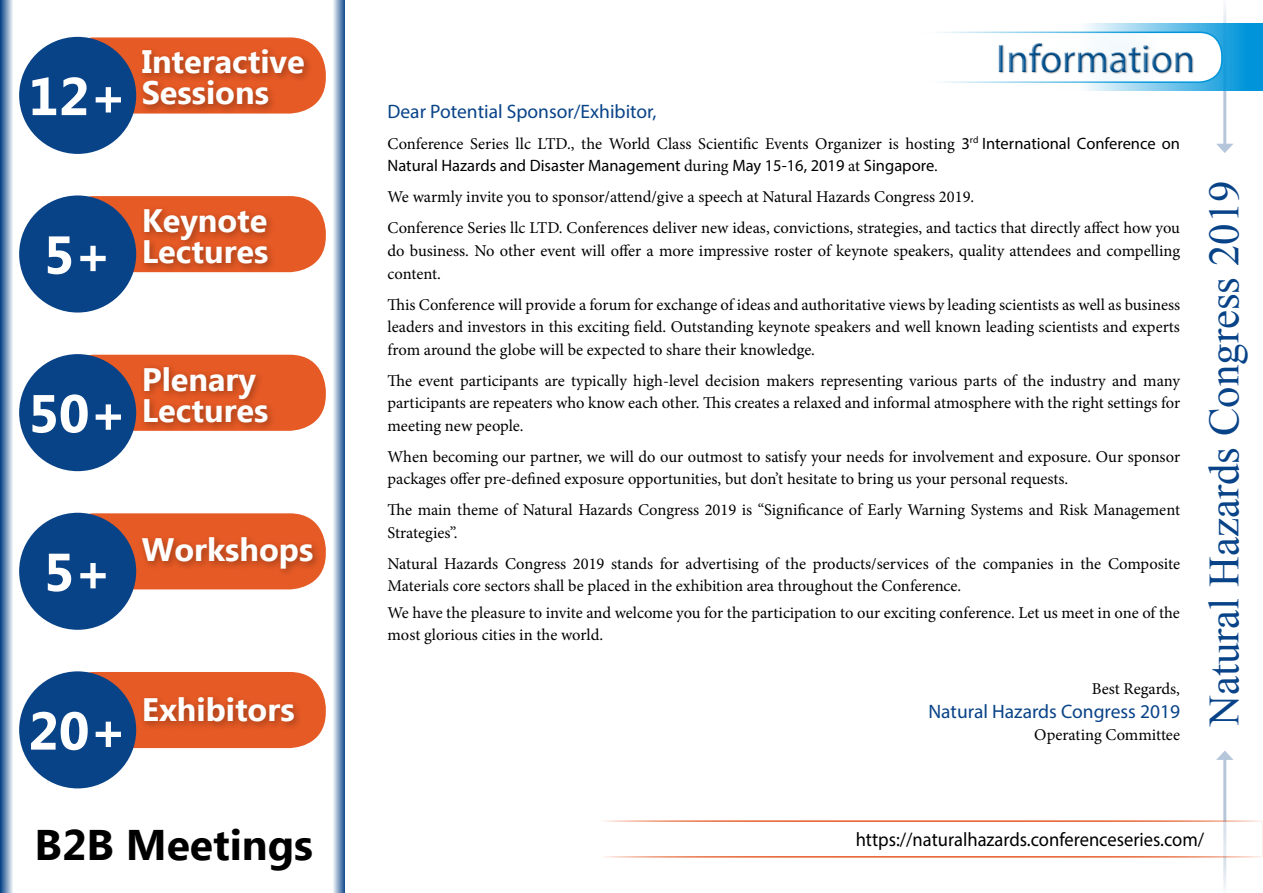
<style>
.page{position:relative;width:1263px;height:893px;background:#fff}
.page>*{position:absolute;margin:0;border:0;box-sizing:border-box;transform-origin:0 0}
.t1{font:700 53.25px "Ebrima";color:#fff}
.t2{font:42.75px "Times New Roman";color:#084388}
.t3{font:700 42.75px "Ebrima";color:#000}
.t4{font:40.05px "Myriad Pro";color:#00508f}
.t5{font:700 32.4px/30.9px "Ebrima";color:#fff}
.t6{font:19.5px "Myriad Pro";color:#084388}
.t7{font:19.5px "Myriad Pro";color:#000;scale:.95 1}
.t8{font:16.5px/22.5px "Minion Pro";color:#000}
.t9{font:16.5px "Myriad Pro";color:#000}
.s1{font-family:"Myriad Pro"}
.s2{font-family:"Minion Pro"}
</style>
<div class="page">
<div style="left:58px;top:37px;width:268px;height:77px;background:#e65a25;border-radius:36px"></div>
<div style="left:19px;top:37px;width:117px;height:117px;background:#084388;border-radius:50%"></div>
<div style="left:138px;top:45px;width:176px;height:70px;background:#000;opacity:.3"></div>
<div style="left:58px;top:196px;width:268px;height:76px;background:#e65a25;border-radius:36px"></div>
<div style="left:19px;top:195px;width:117px;height:118px;background:#084388;border-radius:50%"></div>
<div style="left:140px;top:205px;width:137px;height:68px;background:#000;opacity:.3"></div>
<div style="left:58px;top:355px;width:268px;height:76px;background:#e65a25;border-radius:36px"></div>
<div style="left:19px;top:354px;width:117px;height:117px;background:#084388;border-radius:50%"></div>
<div style="left:140px;top:362px;width:137px;height:70px;background:#000;opacity:.3"></div>
<div style="left:58px;top:513px;width:268px;height:76px;background:#e65a25;border-radius:36px"></div>
<div style="left:19px;top:513px;width:117px;height:117px;background:#084388;border-radius:50%"></div>
<div style="left:138px;top:533px;width:184px;height:45px;background:#000;opacity:.3"></div>
<div style="left:58px;top:672px;width:268px;height:76px;background:#e65a25;border-radius:36px"></div>
<div style="left:19px;top:671px;width:117px;height:117px;background:#084388;border-radius:50%"></div>
<div style="left:140px;top:693px;width:164px;height:38px;background:#000;opacity:.3"></div>
<svg style="left:0;top:0;width:13px;height:893px"></svg>
<svg style="left:333px;top:0;width:12px;height:893px"></svg>
<hr style="left:1223px;top:757px;width:3px;height:136px;background:#084388">
<svg style="left:1216px;top:750px;width:17px;height:10px"></svg>
<hr style="left:1223px;top:0;width:3px;height:146px;background:#084388">
<svg style="left:1216px;top:144px;width:17px;height:9px"></svg>
<svg style="left:1057px;top:23px;width:206px;height:68px"></svg>
<div style="left:894px;top:32px;width:328px;height:50px;background:#fff;border-radius:22px"></div>
<div style="left:893px;top:32px;width:329px;height:51px;border:2px solid #0095da;border-radius:22px"></div>
<div style="left:998px;top:43px;width:196px;height:31px;background:#000;opacity:.35"></div>
<div style="left:597px;top:820px;width:666px;height:38px;background:#fff;border:2px solid #e65a25"></div>
<h1 class="t1" style="left:28px;top:57px;width:100px">12+</h1>
<h3 class="t5" style="left:142px;top:48px;width:165px">Interactive<br>Sessions</h3>
<h1 class="t1" style="left:44px;top:215px;width:70px">5+</h1>
<h3 class="t5" style="left:142px;top:207px;width:128px">Keynote<br>Lectures</h3>
<h1 class="t1" style="left:28px;top:374px;width:100px">50+</h1>
<h3 class="t5" style="left:142px;top:365px;width:128px">Plenary<br>Lectures</h3>
<h1 class="t1" style="left:44px;top:532px;width:70px">5+</h1>
<h3 class="t5" style="left:142px;top:536px;width:173px">Workshops</h3>
<h1 class="t1" style="left:28px;top:691px;width:100px">20+</h1>
<h3 class="t5" style="left:142px;top:696px;width:154px">Exhibitors</h3>
<h2 class="t3" style="left:35px;top:813px;width:280px">B2B Meetings</h2>
<h3 class="t4" style="left:997px;top:34px;width:200px">Information</h3>
<p class="t6" style="left:387px;top:99px;width:271px">Dear Potential Sponsor/Exhibitor,</p>
<p class="t8" style="left:387px;top:133px;width:794px">Conference Series llc LTD., the World Class Scientific Events Organizer is hosting <span class="s1">3</span><sup>rd</sup> <span class="s1">International Conference on</span></p>
<p class="t9" style="left:387px;top:156px;width:552px">Natural Hazards and Disaster Management <span class="s2">during</span> May 15-16, 2019 <span class="s2">at</span> Singapore<span class="s2">.</span></p>
<p class="t8" style="left:387px;top:182px;width:794px;line-height:31px">We warmly invite you to sponsor/attend/give a speech at Natural Hazards Congress 2019.<br>Conference Series llc LTD. Conferences deliver new ideas, convictions, strategies, and tactics that directly affect how you</p>
<p class="t8" style="left:387px;top:240px;width:794px">do business. No other event will offer a more impressive roster of keynote speakers, quality attendees and compelling content.</p>
<p class="t8" style="left:387px;top:293px;width:794px;text-align:justify">This Conference will provide a forum for exchange of ideas and authoritative views by leading scientists as well as business leaders and investors in this exciting field. Outstanding keynote speakers and well known leading scientists and experts from around the globe will be expected to share their knowledge.</p>
<p class="t8" style="left:387px;top:369px;width:794px;text-align:justify">The event participants are typically high-level decision makers representing various parts of the industry and many participants are repeaters who know each other. This creates a relaxed and informal atmosphere with the right settings for meeting new people.</p>
<p class="t8" style="left:387px;top:445px;width:794px">When becoming our partner, we will do our outmost to satisfy your needs for involvement and exposure. Our sponsor packages offer pre-defined exposure opportunities, but don’t hesitate to bring us your personal requests.</p>
<p class="t8" style="left:387px;top:499px;width:794px">The main theme of Natural Hazards Congress 2019 is “Significance of Early Warning Systems and Risk Management<br>Strategies”.</p>
<p class="t8" style="left:387px;top:552px;width:794px">Natural Hazards Congress 2019 stands for advertising of the products/services of the companies in the Composite<br>Materials core sectors shall be placed in the exhibition area throughout the Conference.</p>
<p class="t8" style="left:387px;top:601px;width:794px">We have the pleasure to invite and welcome you for the participation to our exciting conference. Let us meet in one of the most glorious cities in the world.</p>
<p class="t8" style="left:1092px;top:677px;width:90px">Best Regards,</p>
<p class="t6" style="left:928px;top:699px;width:253px">Natural Hazards Congress 2019</p>
<p class="t8" style="left:1034px;top:724px;width:147px">Operating Committee</p>
<h2 class="t2" style="left:1195px;top:726px;width:547px;rotate:-90deg">Natural Hazards Congress 2019</h2>
<p class="t7" style="left:856px;top:828px;width:368px">https://naturalhazards.conferenceseries.com/</p>
</div>
